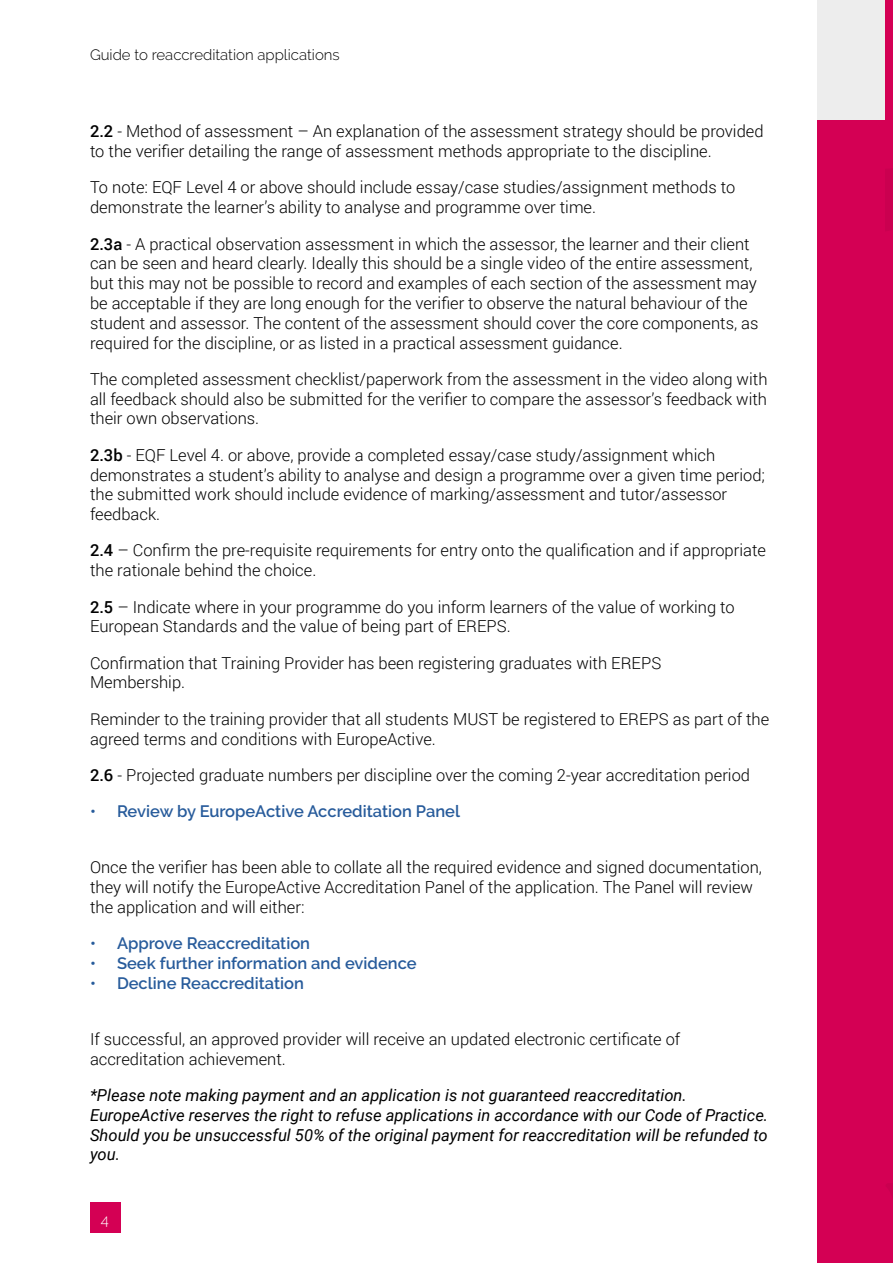
<style>
.page{position:relative;width:893px;height:1263px;background:#fff}
.page>*{position:absolute;margin:0;border:0;box-sizing:border-box;transform-origin:0 0}
.t1{font:300 16.5px/19.8px "Roboto";color:#000}
.t2{font:italic 16.5px/19.8px "Roboto";color:#000}
.t3{font:600 16.5px "Raleway";color:#275b9b}
.t4{font:300 15px "Raleway";color:#000}
.t5{font:300 15px "Raleway";color:#fff}
.s1{font-weight:500}
</style>
<div class="page">
<div style="left:818px;top:120px;width:75px;height:1143px;background:#d40054"></div>
<div style="left:90px;top:1203px;width:30px;height:30px;background:#d40054"></div>
<div style="left:818px;top:0;width:75px;height:120px;background:#ededed"></div>
<svg style="left:885px;top:0;width:8px;height:120px"></svg>
<p class="t4" style="left:90px;top:46px;width:251px">Guide to reaccreditation applications</p>
<p class="t1" style="left:90px;top:121px;width:675px"><span class="s1">2.2</span> - Method of assessment – An explanation of the assessment strategy should be provided to the verifier detailing the range of assessment methods appropriate to the discipline.</p>
<p class="t1" style="left:90px;top:177px;width:647px">To note: EQF Level 4 or above should include essay/case studies/assignment methods to demonstrate the learner’s ability to analyse and programme over time.</p>
<p class="t1" style="left:90px;top:233px;width:670px"><span class="s1">2.3a</span> - A practical observation assessment in which the assessor, the learner and their client can be seen and heard clearly. Ideally this should be a single video of the entire assessment, but this may not be possible to record and examples of each section of the assessment may be acceptable if they are long enough for the verifier to observe the natural behaviour of the student and assessor. The content of the assessment should cover the core components, as required for the discipline, or as listed in a practical assessment guidance.</p>
<p class="t1" style="left:90px;top:368px;width:679px;text-align:justify">The completed assessment checklist/paperwork from the assessment in the video along with all feedback should also be submitted for the verifier to compare the assessor’s feedback with their own observations.</p>
<p class="t1" style="left:90px;top:444px;width:677px"><span class="s1">2.3b</span> - EQF Level 4. or above, provide a completed essay/case study/assignment which demonstrates a student’s ability to analyse and design a programme over a given time period; the submitted work should include evidence of marking/assessment and tutor/assessor feedback.</p>
<p class="t1" style="left:90px;top:540px;width:677px"><span class="s1">2.4</span> – Confirm the pre-requisite requirements for entry onto the qualification and if appropriate the rationale behind the choice.</p>
<p class="t1" style="left:90px;top:596px;width:646px"><span class="s1">2.5</span> – Indicate where in your programme do you inform learners of the value of working to<br>European Standards and the value of being part of EREPS.</p>
<p class="t1" style="left:90px;top:652px;width:573px">Confirmation that Training Provider has been registering graduates with EREPS<br>Membership.</p>
<p class="t1" style="left:90px;top:708px;width:681px">Reminder to the training provider that all students MUST be registered to EREPS as part of the agreed terms and conditions with EuropeActive.</p>
<p class="t1" style="left:90px;top:764px;width:662px"><span class="s1">2.6</span> - Projected graduate numbers per discipline over the coming 2-year accreditation period</p>
<p class="t3" style="left:90px;top:802px;width:372px">• Review by EuropeActive Accreditation Panel</p>
<p class="t1" style="left:90px;top:857px;width:674px">Once the verifier has been able to collate all the required evidence and signed documentation, they will notify the EuropeActive Accreditation Panel of the application. The Panel will review the application and will either:</p>
<p class="t3" style="left:90px;top:934px;width:222px">• Approve Reaccreditation</p>
<p class="t3" style="left:90px;top:954px;width:328px">• Seek further information and evidence</p>
<p class="t3" style="left:90px;top:973px;width:215px">• Decline Reaccreditation</p>
<p class="t1" style="left:90px;top:1028px;width:592px">If successful, an approved provider will receive an updated electronic certificate of accreditation achievement.</p>
<p class="t2" style="left:90px;top:1085px;width:680px">*Please note making payment and an application is not guaranteed reaccreditation.<br>EuropeActive reserves the right to refuse applications in accordance with our Code of Practice.<br>Should you be unsuccessful 50% of the original payment for reaccreditation will be refunded to you.</p>
<p class="t5" style="left:101px;top:1211px;width:10px">4</p>
</div>
